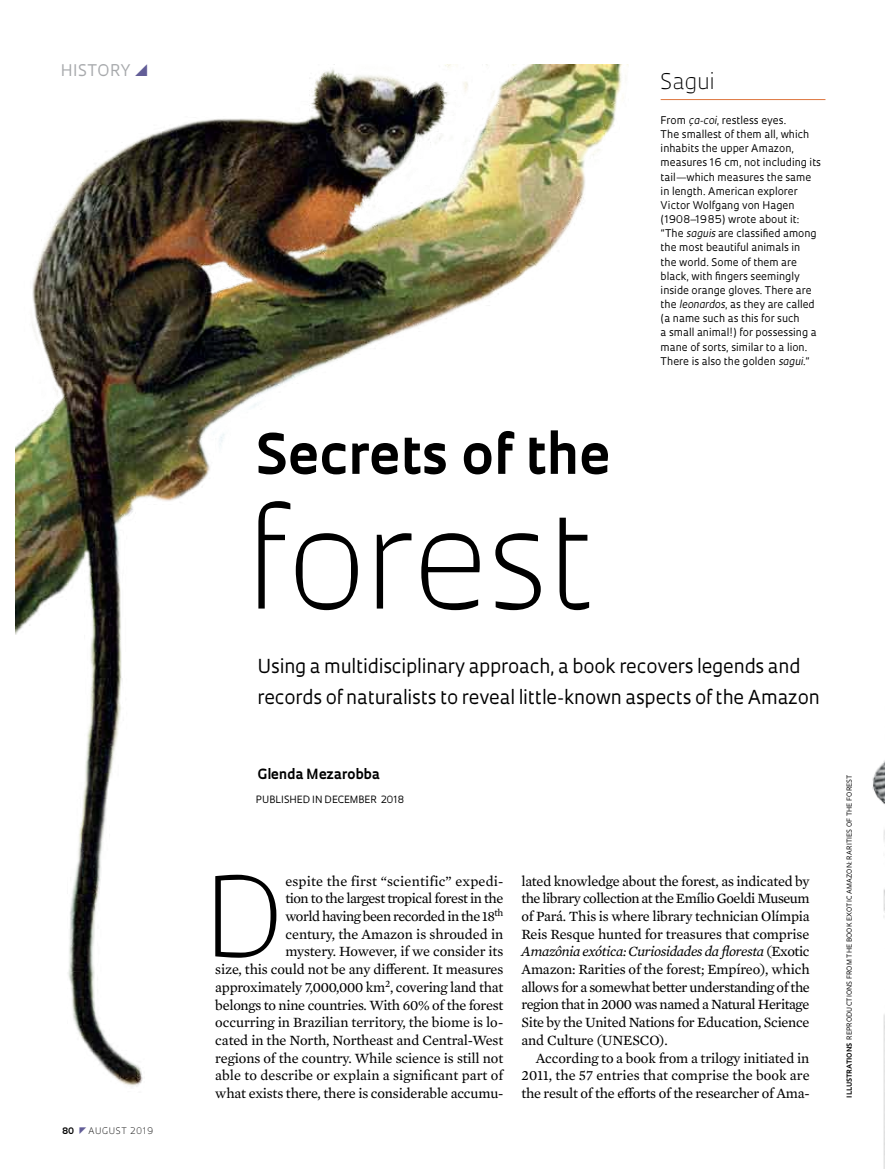
<style>
.page{position:relative;width:885px;height:1169px;background:#fff}
.page>*{position:absolute;margin:0;border:0;box-sizing:border-box;transform-origin:0 0}
.t1{font:300 131.55px "Oculum";letter-spacing:-.01em;color:#000}
.t2{font:300 106.65px "Oculum";color:#000}
.t3{font:700 54px "Oculum";color:#000}
.t4{font:300 21px "Oculum";color:#000}
.t5{font:18.75px/30.9px "Oculum";letter-spacing:-.01em;color:#000}
.t6{font:15.6px "Oculum";letter-spacing:.03em;color:#a7a9ac}
.t7{font:14.4px/17.7px "Mercury Text G2";letter-spacing:-.01em;color:#000;text-align:justify}
.t8{font:700 13.65px "Oculum";letter-spacing:-.005em;color:#000}
.t9{font:10.35px/14.1px "Oculum";color:#000}
.t10{font:9.75px "Oculum";color:#000}
.t11{font:300 8.7px "Oculum";letter-spacing:.065em;color:#000}
.t12{font:700 8.7px "Oculum";color:#000}
.t13{font:6.75px "Oculum";letter-spacing:.02em;color:#000}
.s1{font-style:italic}
.s2{font-weight:700}
</style>
<div class="page">
<img style="left:872px;top:760px;width:13px;height:408px">
<img style="left:15px;top:65px;width:668px;height:1022px">
<hr style="left:661px;top:99px;width:164px;height:1px;background:#de773f">
<svg style="left:135px;top:65px;width:12px;height:11px"></svg>
<p class="t6" style="left:61px;top:60px;width:71px">HISTORY</p>
<p class="t12" style="left:62px;top:1124px;width:14px">80</p>
<p class="t11" style="left:88px;top:1124px;width:66px">august 2019</p>
<h3 class="t3" style="left:255px;top:417px;width:356px">Secrets of the</h3>
<h1 class="t1" style="left:247px;top:469px;width:353px">forest</h1>
<h3 class="t4" style="left:661px;top:66px;width:56px">Sagui</h3>
<p class="t9" style="left:661px;top:113px;width:162px">From <span class="s1">ça-coi</span>, restless eyes.<br>The smallest of them all, which inhabits the upper Amazon, measures 16 cm, not including its tail—which measures the same in length. American explorer<br>Victor Wolfgang von Hagen (1908–1985) wrote about it: “The <span class="s1">saguis</span> are classified among the most beautiful animals in<br>the world. Some of them are black, with fingers seemingly inside orange gloves. There are the <span class="s1">leonardos</span>, as they are called (a name such as this for such<br>a small animal!) for possessing a mane of sorts, similar to a lion.<br>There is also the golden <span class="s1">sagui</span>.”</p>
<h3 class="t5" style="left:257px;top:650px;width:564px">Using a multidisciplinary approach, a book recovers legends and records of naturalists to reveal little-known aspects of the Amazon</h3>
<p class="t8" style="left:257px;top:765px;width:124px">Glenda Mezarobba</p>
<p class="t10" style="left:256px;top:793px;width:32px">Published</p>
<p class="t10" style="left:312px;top:793px;width:27px">in December</p>
<p class="t10" style="left:381px;top:793px;width:25px">2018</p>
<h2 class="t2" style="left:205px;top:843px;width:82px">D</h2>
<p class="t7" style="left:215px;top:871px;width:290px;text-align:right">espite the first “scientific” expedi-<br>tion to the largest tropical forest in the<br>world having been recorded in the 18<sup>th<br></sup>century, the Amazon is shrouded in<br>mystery. However, if we consider its<br>size, this could not be any different. It measures approximately 7,000,000 km<sup>2</sup>, covering land that belongs to nine countries. With 60% of the forest occurring in Brazilian territory, the biome is lo&shy;cated in the North, Northeast and Central-West regions of the country. While science is still not able to describe or explain a significant part of what exists there, there is considerable accumu-</p>
<p class="t7" style="left:521px;top:871px;width:290px">lated knowledge about the forest, as indicated by the library collection at the Emílio Goeldi Museum of Pará. This is where library technician Olímpia Reis Resque hunted for treasures that comprise <span class="s1">Amazônia exótica: Curiosidades da floresta</span> (Exotic Amazon: Rarities of the forest; Empíreo), which allows for a somewhat better understanding of the region that in 2000 was named a Natural Heritage Site by the United Nations for Education, Science and Culture (UNESCO).</p>
<p class="t7" style="left:521px;top:1048px;width:290px;text-indent:14px">According to a book from a trilogy initiated in 2011, the 57 entries that comprise the book are the result of the efforts of the researcher of Ama-</p>
<p class="t13" style="left:845px;top:1097px;width:324px;rotate:-90deg"><span class="s2">Illustrations</span> REPRODUCTIONS FROM THE BOOK EXOTIC AMAZON: RARITIES OF THE FOREST</p>
</div>
